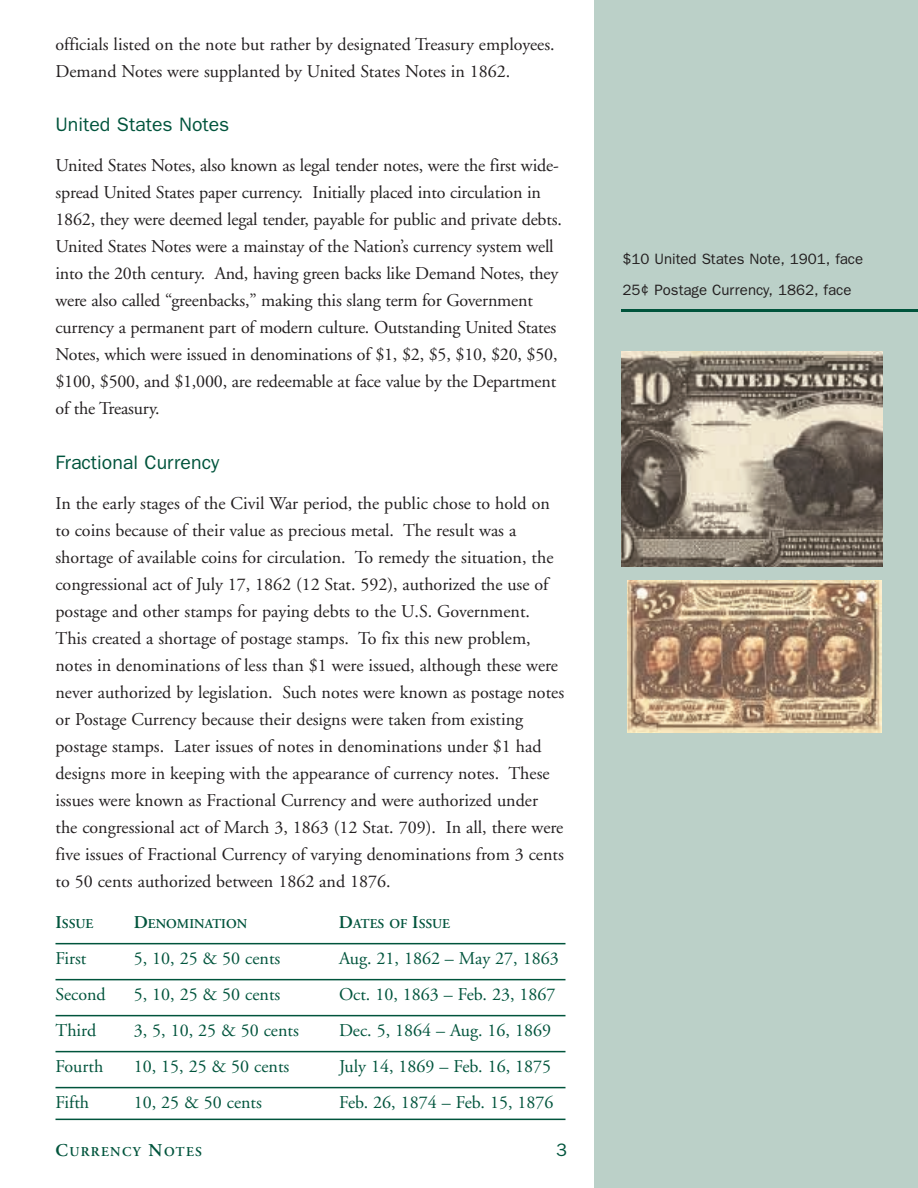
<style>
.page{position:relative;width:918px;height:1188px;background:#fff}
.page>*{position:absolute;margin:0;border:0;box-sizing:border-box;transform-origin:0 0}
.Head_3b{font:19.5px "Franklin Gothic";color:#00543c}
.Body_text{font:18px/27px "Adobe Garamond";color:#231f20}
.chart_body{font:18px "Adobe Garamond";color:#00543c}
.Chart_bottom_line{font:18px "Adobe Garamond";color:#00543c}
.t1{font:15px "Franklin Gothic";color:#231f20}
.Chart_header{font:600 13.5px "Adobe Garamond";color:#00543c}
.Chart_header-2{font:600 13.5px "Adobe Garamond";letter-spacing:.1em;color:#00543c}
.s1{font-size:18px}
</style>
<div class="page">
<hr style="left:56px;top:943px;width:510px;height:1px;background:#00543c">
<hr style="left:56px;top:979px;width:510px;height:1px;background:#00543c">
<hr style="left:56px;top:1015px;width:510px;height:1px;background:#00543c">
<hr style="left:56px;top:1051px;width:510px;height:1px;background:#00543c">
<hr style="left:56px;top:1087px;width:510px;height:1px;background:#00543c">
<hr style="left:56px;top:1119px;width:510px;height:1px;background:#00543c">
<div style="left:594px;top:0;width:324px;height:1188px;background:#bbd0c8"></div>
<hr style="left:621px;top:309px;width:297px;height:3px;background:#00543c">
<img style="left:621px;top:351px;width:262px;height:216px">
<img style="left:627px;top:580px;width:254px;height:153px">
<p class="Body_text" style="left:56px;top:31px;width:501px">officials listed on the note but rather by designated Treasury employees.<br>Demand Notes were supplanted by United States Notes in 1862.</p>
<p class="Head_3b" style="left:56px;top:113px;width:175px">United States Notes</p>
<p class="Body_text" style="left:56px;top:153px;width:508px">United States Notes, also known as legal tender notes, were the first wide&shy;spread United States paper currency. Initially placed into circulation in 1862, they were deemed legal tender, payable for public and private debts.<br>United States Notes were a mainstay of the Nation’s currency system well into the 20th century. And, having green backs like Demand Notes, they were also called “greenbacks,” making this slang term for Government currency a permanent part of modern culture. Outstanding United States Notes, which were issued in denominations of $1, $2, $5, $10, $20, $50, $100, $500, and $1,000, are redeemable at face value by the Department of the Treasury.</p>
<p class="Head_3b" style="left:56px;top:451px;width:165px">Fractional Currency</p>
<p class="Body_text" style="left:56px;top:490px;width:510px">In the early stages of the Civil War period, the public chose to hold on to coins because of their value as precious metal. The result was a shortage of available coins for circulation. To remedy the situation, the congressional act of July 17, 1862 (12 Stat. 592), authorized the use of postage and other stamps for paying debts to the U.S. Government.<br>This created a shortage of postage stamps. To fix this new problem, notes in denominations of less than $1 were issued, although these were never authorized by legislation. Such notes were known as postage notes or Postage Currency because their designs were taken from existing postage stamps. Later issues of notes in denominations under $1 had designs more in keeping with the appearance of currency notes. These issues were known as Fractional Currency and were authorized under the congressional act of March 3, 1863 (12 Stat. 709). In all, there were five issues of Fractional Currency of varying denominations from 3 cents to 50 cents authorized between 1862 and 1876.</p>
<p class="Chart_header" style="left:56px;top:916px;width:66px"><span class="s1">I</span>SSUE <span class="s1">D</span></p>
<p class="Chart_header" style="left:148px;top:916px;width:153px">ENOMINATION <span class="s1">D</span></p>
<p class="Chart_header" style="left:353px;top:916px;width:99px">ATES OF <span class="s1">I</span>SSUE</p>
<p class="chart_body" style="left:56px;top:949px;width:33px">First</p>
<p class="chart_body" style="left:134px;top:949px;width:148px">5, 10, 25 &amp; 50 cents</p>
<p class="chart_body" style="left:339px;top:949px;width:221px">Aug. 21, 1862 – May 27, 1863</p>
<p class="chart_body" style="left:56px;top:985px;width:52px">Second</p>
<p class="chart_body" style="left:134px;top:985px;width:148px">5, 10, 25 &amp; 50 cents</p>
<p class="chart_body" style="left:339px;top:985px;width:218px">Oct. 10, 1863 – Feb. 23, 1867</p>
<p class="chart_body" style="left:56px;top:1021px;width:42px">Third</p>
<p class="chart_body" style="left:134px;top:1021px;width:167px">3, 5, 10, 25 &amp; 50 cents</p>
<p class="chart_body" style="left:339px;top:1021px;width:214px">Dec. 5, 1864 – Aug. 16, 1869</p>
<p class="chart_body" style="left:56px;top:1056px;width:49px">Fourth</p>
<p class="chart_body" style="left:134px;top:1056px;width:157px">10, 15, 25 &amp; 50 cents</p>
<p class="chart_body" style="left:339px;top:1056px;width:214px">July 14, 1869 – Feb. 16, 1875</p>
<p class="Chart_bottom_line" style="left:56px;top:1092px;width:35px">Fifth</p>
<p class="Chart_bottom_line" style="left:134px;top:1092px;width:130px">10, 25 &amp; 50 cents</p>
<p class="Chart_bottom_line" style="left:339px;top:1092px;width:216px">Feb. 26, 1874 – Feb. 15, 1876</p>
<p class="Chart_header-2" style="left:56px;top:1144px;width:148px"><span class="s1">C</span>URRENCY <span class="s1">N</span>OTES</p>
<p class="t1" style="left:622px;top:250px;width:242px">$10 United States Note, 1901, face</p>
<p class="t1" style="left:622px;top:282px;width:230px">25¢ Postage Currency, 1862, face</p>
</div>
